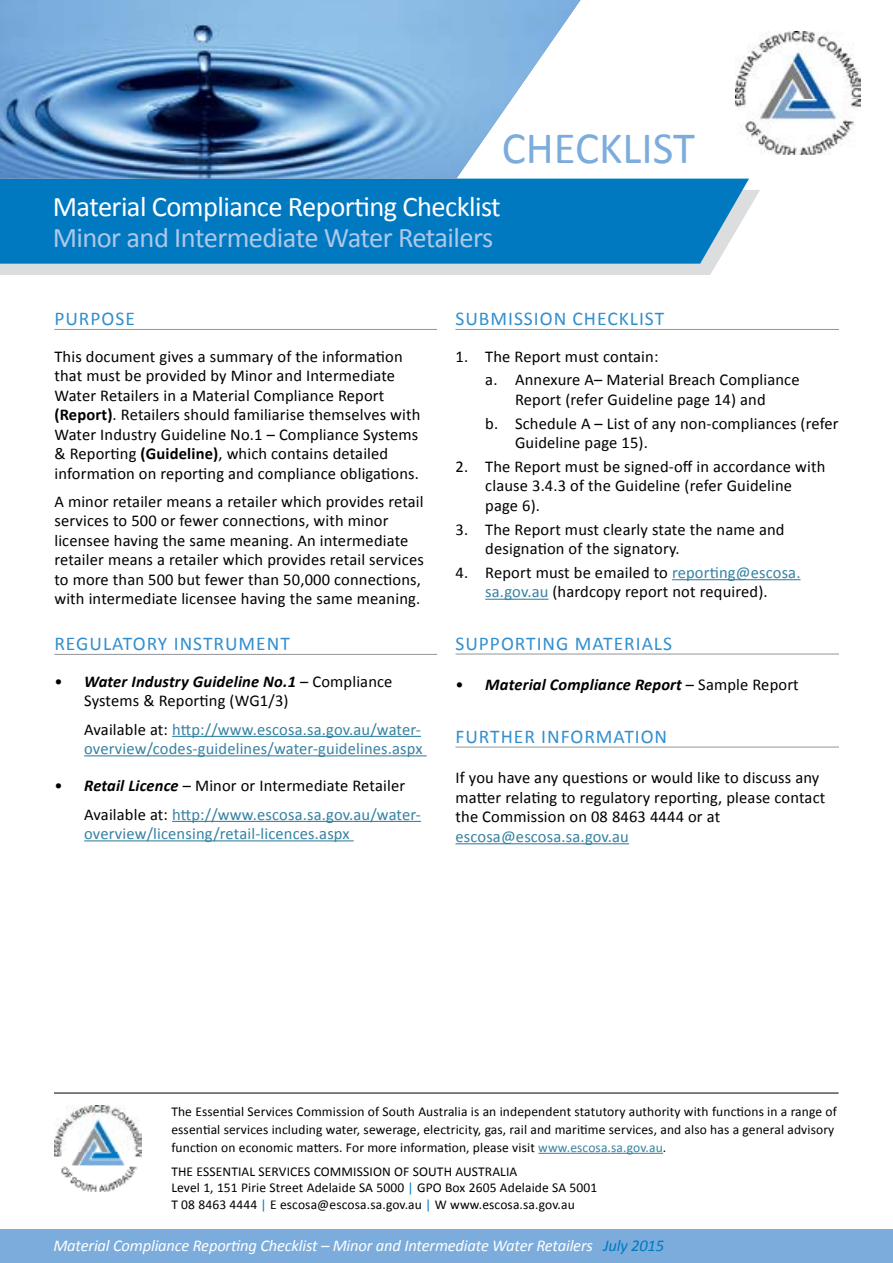
<style>
.page{position:relative;width:893px;height:1263px;background:#fff}
.page>*{position:absolute;margin:0;border:0;box-sizing:border-box;transform-origin:0 0}
.t1{font:45px "Calibri";color:#7cacdc}
.t2{font:28.5px "Calibri";letter-spacing:-.02em;color:#fff}
.t3{font:28.5px "Calibri";letter-spacing:-.02em;color:#adc8e9}
.t4{font:19.5px "Calibri";letter-spacing:.05em;color:#328fce}
.t5{font:16.5px/19.5px "Calibri";letter-spacing:.01em;color:#000}
.t6{font:16.5px/19.5px "Calibri";letter-spacing:.01em;color:#3582a2}
.t7{font:italic 16.5px "Calibri";letter-spacing:-.01em;color:#fff}
.t8{font:italic 700 16.5px "Calibri";letter-spacing:.01em;color:#000}
.t9{font:13.5px/16.5px "Calibri";letter-spacing:.01em;color:#000}
.s1{font-weight:700}
.s2{font-weight:700;font-style:italic}
.s3{color:#000}
.s4{color:#3582a2}
.s5{font-weight:400;font-style:normal}
.s6{color:#0079c1}
</style>
<div class="page">
<img style="left:735px;top:31px;width:125px;height:124px">
<div style="left:0;top:1229px;width:893px;height:34px;background:#7cacdc"></div>
<svg style="left:0;top:190px;width:760px;height:85px;background:#e0e1e2"></svg>
<div style="left:0;top:179px;width:749px;height:85px;background:#0079c1"></div>
<hr style="left:54px;top:1093px;width:785px;height:1px;background:#000">
<img style="left:55px;top:1106px;width:87px;height:85px">
<hr style="left:538px;top:1153px;width:125px;height:1px;background:#3582a2">
<hr style="left:54px;top:329px;width:383px;height:1px;background:#939598">
<hr style="left:54px;top:654px;width:383px;height:1px;background:#939598">
<hr style="left:172px;top:736px;width:249px;height:1px;background:#3582a2">
<hr style="left:84px;top:755px;width:343px;height:1px;background:#3582a2">
<hr style="left:172px;top:821px;width:249px;height:1px;background:#3582a2">
<hr style="left:84px;top:840px;width:270px;height:1px;background:#3582a2">
<hr style="left:455px;top:329px;width:384px;height:1px;background:#939598">
<hr style="left:672px;top:579px;width:128px;height:1px;background:#3582a2">
<hr style="left:485px;top:599px;width:64px;height:1px;background:#3582a2">
<hr style="left:455px;top:654px;width:384px;height:1px;background:#939598">
<hr style="left:455px;top:747px;width:384px;height:1px;background:#939598">
<hr style="left:455px;top:843px;width:174px;height:1px;background:#3582a2">
<img style="left:0;top:0;width:580px;height:179px">
<h1 class="t1" style="left:502px;top:121px;width:195px">CHECKLIST</h1>
<h2 class="t2" style="left:53px;top:189px;width:450px">Material Compliance Reporting Checklist</h2>
<h2 class="t3" style="left:53px;top:220px;width:442px">Minor and Intermediate Water Retailers</h2>
<p class="t4" style="left:54px;top:306px;width:24px">Purpose</p>
<p class="t5" style="left:54px;top:346px;width:368px">This document gives a summary of the information that must be provided by Minor and Intermediate Water Retailers in a Material Compliance Report <span class="s1">(Report)</span>. Retailers should familiarise themselves with Water Industry Guideline No.1 – Compliance Systems &amp; Reporting <span class="s1">(Guideline)</span>, which contains detailed information on reporting and compliance obligations.</p>
<p class="t5" style="left:54px;top:491px;width:371px">A minor retailer means a retailer which provides retail services to 500 or fewer connections, with minor licensee having the same meaning. An intermediate retailer means a retailer which provides retail services to more than 500 but fewer than 50,000 connections, with intermediate licensee having the same meaning.</p>
<p class="t4" style="left:54px;top:631px;width:24px">Regulator</p>
<p class="t4" style="left:158px;top:631px;width:35px">y Instrument</p>
<p class="t5" style="left:84px;top:670px;width:310px;text-indent:-30px">• <span class="s2">Water Industry Guideline No.1</span> – Compliance<br>Systems &amp; Reporting (WG1/3)</p>
<p class="t6" style="left:84px;top:718px;width:340px"><span class="s3">Available at:</span> http://www.escosa.sa.gov.au/water&shy;overview/codes-guidelines/water-guidelines.aspx</p>
<p class="t5" style="left:84px;top:770px;width:338px;line-height:28.5px;text-indent:-30px">• <span class="s2">Retail Licence</span> – Minor or Intermediate Retailer<br>Available at: <span class="s4">http://www.escosa.sa.gov.au/water-</span></p>
<p class="t6" style="left:84px;top:823px;width:267px">overview/licensing/retail-licences.aspx</p>
<p class="t4" style="left:455px;top:306px;width:22px">Submission</p>
<p class="t4" style="left:573px;top:306px;width:67px">Checklist</p>
<p class="t5" style="left:485px;top:343px;width:316px;line-height:23.7px;text-indent:-30px">1. The Report must contain:<br>a. Annexure A– Material Breach Compliance</p>
<p class="t5" style="left:485px;top:387px;width:355px;line-height:23.7px;text-indent:30px">Report (refer Guideline page 14) and<br>b. Schedule A – List of any non-compliances (refer</p>
<p class="t5" style="left:515px;top:432px;width:134px">Guideline page 15).</p>
<p class="t5" style="left:485px;top:456px;width:342px;text-indent:-30px">2. The Report must be signed-off in accordance with clause 3.4.3 of the Guideline (refer Guideline page 6).</p>
<p class="t5" style="left:485px;top:519px;width:301px;text-indent:-30px">3. The Report must clearly state the name and designation of the signatory.</p>
<p class="t5" style="left:455px;top:562px;width:346px;text-align:center">4. Report must be emailed to <span class="s4">reporting@escosa. sa.gov.au</span> (hardcopy report not required).</p>
<p class="t4" style="left:455px;top:631px;width:23px">Supporting</p>
<p class="t4" style="left:575px;top:631px;width:29px">Materials</p>
<p class="t8" style="left:455px;top:674px;width:345px"><span class="s5">•</span> Material Compliance Report <span class="s5">– Sample Report</span></p>
<p class="t4" style="left:455px;top:724px;width:23px">Further</p>
<p class="t4" style="left:541px;top:724px;width:19px">Information</p>
<p class="t5" style="left:455px;top:767px;width:371px">If you have any questions or would like to discuss any matter relating to regulatory reporting, please contact the Commission on 08 8463 4444 or at</p>
<p class="t6" style="left:455px;top:826px;width:175px">escosa@escosa.sa.gov.au</p>
<p class="t9" style="left:171px;top:1102px;width:667px;line-height:18px">The Essential Services Commission of South Australia is an independent statutory authority with functions in a range of essential services including water, sewerage, electricity, gas, rail and maritime services, and also has a general advisory function on economic matters. For more information, please visit <span class="s4">www.escosa.sa.gov.au</span>.</p>
<p class="t9" style="left:171px;top:1162px;width:427px">THE ESSENTIAL SERVICES COMMISSION OF SOUTH AUSTRALIA<br>Level 1, 151 Pirie Street Adelaide SA 5000 <span class="s6">|</span> GPO Box 2605 Adelaide SA 5001<br>T 08 8463 4444 <span class="s6">|</span> E escosa@escosa.sa.gov.au <span class="s6">|</span> W www.escosa.sa.gov.au</p>
<p class="t7" style="left:53px;top:1235px;width:612px">Material Compliance Reporting Checklist – Minor and Intermediate Water Retailers <span class="s6">July 2015</span></p>
</div>
